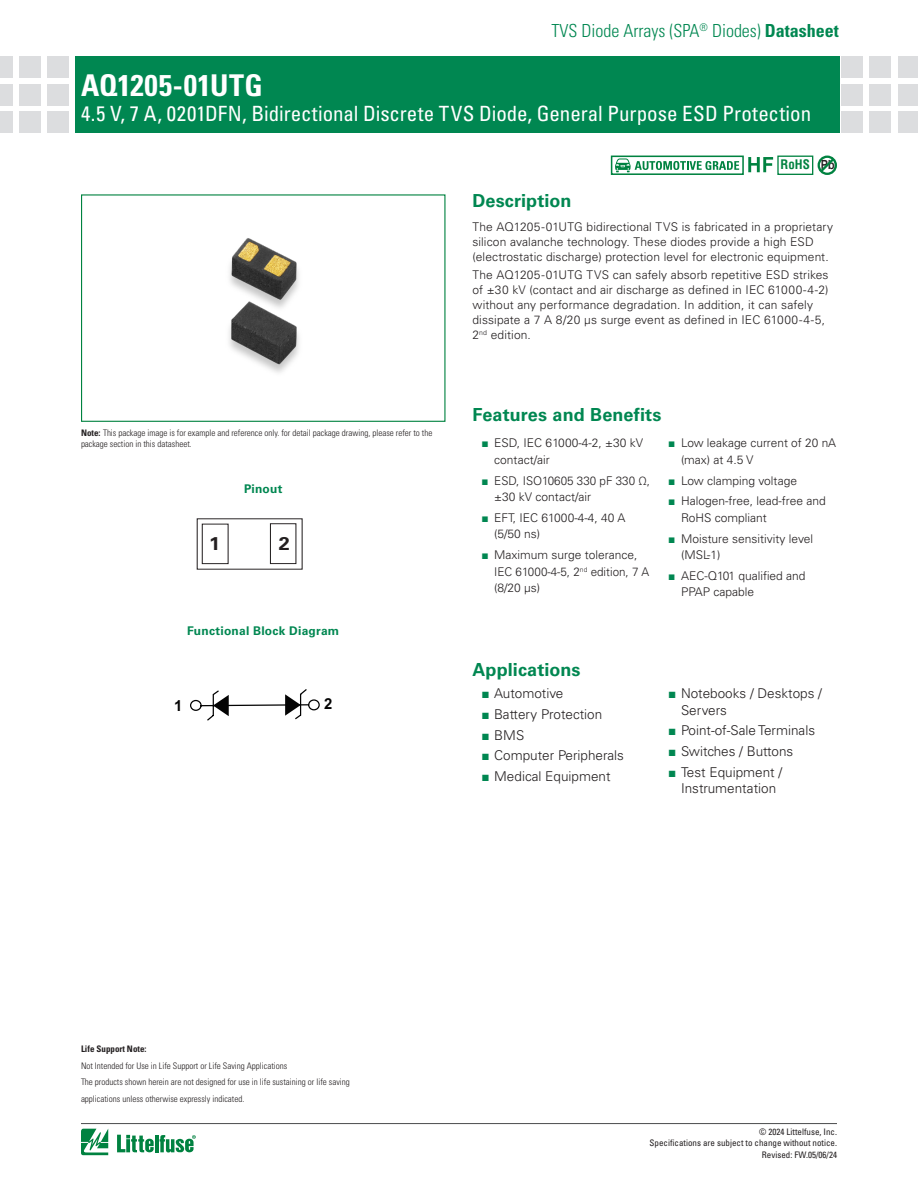
<style>
.page{position:relative;width:918px;height:1188px;background:#fff}
.page>*{position:absolute;margin:0;border:0;box-sizing:border-box;transform-origin:0 0}
.t1{font:700 condensed 30px "Univers LT Std";letter-spacing:.01em;color:#fff}
.t2{font:condensed 21px "Univers LT Std";color:#fff}
.t3{font:700 18.45px "Univers LT Std";color:#231f20;scale:1.07 1}
.t4{font:700 18px "Univers LT Std";letter-spacing:.005em;color:#008751}
.t5{font:300 condensed 18px "Univers LT Std";color:#008751}
.t6{font:700 15.15px "Arial";color:#030303}
.t7{font:300 13.5px/16.5px "Univers LT Std";color:#231f20}
.image{font:700 condensed 12.9px "Helvetica LT Std";color:#008240}
.image-2{font:700 expanded 12.6px "Univers LT Std";color:#231f20;scale:.7 1}
.t8{font:300 12px/16.5px "Univers LT Std";letter-spacing:.005em;color:#231f20}
.t9{font:700 12px "Univers LT Std";letter-spacing:.02em;color:#008751}
.Table_txt_55_Roman_8_11__Left{font:300 condensed 9px/10.8px "Univers LT Std";color:#231f20}
.t10{font:condensed 9px/10.8px "Univers LT Std";color:#231f20;text-align:right}
.Table_txt_55_Roman_8_11__Left-2{font:700 condensed 9px "Univers LT Std";color:#231f20}
.s1{font-weight:700}
.s2{font-family:"Arial";font-weight:400;color:#008751}
</style>
<div class="page">
<div style="left:870px;top:56px;width:21px;height:21px;background:#dcdddf"></div>
<div style="left:870px;top:84px;width:21px;height:21px;background:#dcdddf"></div>
<div style="left:870px;top:112px;width:21px;height:21px;background:#dcdddf"></div>
<div style="left:842px;top:56px;width:21px;height:21px;background:#dcdddf"></div>
<div style="left:842px;top:84px;width:21px;height:21px;background:#dcdddf"></div>
<div style="left:842px;top:112px;width:21px;height:21px;background:#dcdddf"></div>
<div style="left:898px;top:56px;width:20px;height:21px;background:#dcdddf"></div>
<div style="left:898px;top:84px;width:20px;height:21px;background:#dcdddf"></div>
<div style="left:898px;top:112px;width:20px;height:21px;background:#dcdddf"></div>
<div style="left:75px;top:56px;width:765px;height:77px;background:#008751"></div>
<div style="left:47px;top:56px;width:21px;height:21px;background:#dcdddf"></div>
<div style="left:47px;top:84px;width:21px;height:21px;background:#dcdddf"></div>
<div style="left:47px;top:112px;width:21px;height:21px;background:#dcdddf"></div>
<div style="left:19px;top:56px;width:21px;height:21px;background:#dcdddf"></div>
<div style="left:19px;top:84px;width:21px;height:21px;background:#dcdddf"></div>
<div style="left:19px;top:112px;width:21px;height:21px;background:#dcdddf"></div>
<div style="left:0;top:56px;width:13px;height:21px;background:#dcdddf"></div>
<div style="left:0;top:84px;width:13px;height:21px;background:#dcdddf"></div>
<div style="left:0;top:112px;width:13px;height:21px;background:#dcdddf"></div>
<hr style="left:81px;top:1123px;width:756px;height:1px;background:#4b4c4d">
<svg style="left:81px;top:1129px;width:27px;height:26px"></svg>
<hr style="left:155px;top:1135px;width:3px;height:17px;background:#008240">
<svg style="left:160px;top:1135px;width:36px;height:18px"></svg>
<svg style="left:117px;top:1135px;width:37px;height:17px"></svg>
<svg style="left:748px;top:157px;width:25px;height:15px"></svg>
<div style="left:777px;top:156px;width:36px;height:19px;border:1px solid #008240"></div>
<svg style="left:818px;top:156px;width:19px;height:19px"></svg>
<svg style="left:197px;top:518px;width:106px;height:52px"></svg>
<svg style="left:190px;top:689px;width:130px;height:32px"></svg>
<img style="left:229px;top:238px;width:70px;height:135px">
<div style="left:81px;top:194px;width:365px;height:228px;border:1px solid #008240"></div>
<div style="left:611px;top:156px;width:133px;height:19px;border:2px solid #008240"></div>
<svg style="left:615px;top:158px;width:124px;height:14px"></svg>
<h3 class="t5" style="left:551px;top:20px;width:289px">TVS Diode Arrays (SPA<sup>®</sup> Diodes) <span class="s1">Datasheet</span></h3>
<h1 class="t1" style="left:81px;top:67px;width:183px">AQ1205-01UTG</h1>
<h2 class="t2" style="left:81px;top:100px;width:732px">4.5 V, 7 A, 0201DFN, Bidirectional Discrete TVS Diode, General Purpose ESD Protection</h2>
<p class="t4" style="left:472px;top:191px;width:101px">Description</p>
<p class="image" style="left:781px;top:157px;width:31px">RoHS</p>
<p class="image-2" style="left:821px;top:158px;width:21px">Pb</p>
<p class="t8" style="left:472px;top:219px;width:362px;line-height:15px">The AQ1205-01UTG bidirectional TVS is fabricated in a proprietary silicon avalanche technology. These diodes provide a high ESD (electrostatic discharge) protection level for electronic equipment.</p>
<p class="t8" style="left:472px;top:267px;width:358px;line-height:15px">The AQ1205-01UTG TVS can safely absorb repetitive ESD strikes of ±30 kV (contact and air discharge as defined in IEC 61000-4-2) without any performance degradation. In addition, it can safely dissipate a 7 A 8/20 μs surge event as defined in IEC 61000-4-5, 2<sup>nd</sup> edition.</p>
<p class="Table_txt_55_Roman_8_11__Left" style="left:81px;top:428px;width:353px"><span class="s1">Note:</span> This package image is for example and reference only. for detail package drawing, please refer to the package section in this datasheet.</p>
<p class="t9" style="left:244px;top:482px;width:40px">Pinout</p>
<p class="t3" style="left:209px;top:532px;width:12px">1</p>
<p class="t3" style="left:279px;top:532px;width:12px">2</p>
<p class="t9" style="left:187px;top:624px;width:154px">Functional Block Diagram</p>
<p class="t6" style="left:174px;top:696px;width:10px">1</p>
<p class="t6" style="left:324px;top:694px;width:10px">2</p>
<p class="t4" style="left:472px;top:404px;width:190px">Features and Benefits</p>
<p class="t8" style="left:494px;top:435px;width:150px;text-indent:-13px"><span class="s2">■</span> ESD, IEC 61000-4-2, ±30 kV contact/air</p>
<p class="t8" style="left:494px;top:472px;width:157px;text-indent:-13px"><span class="s2">■</span> ESD, ISO10605 330 pF 330 Ω, ±30 kV contact/air</p>
<p class="t8" style="left:494px;top:509px;width:133px;text-indent:-13px"><span class="s2">■</span> EFT, IEC 61000-4-4, 40 A (5/50 ns)</p>
<p class="t8" style="left:494px;top:547px;width:157px;text-indent:-13px"><span class="s2">■</span> Maximum surge tolerance,<br>IEC 61000-4-5, 2<sup>nd</sup> edition, 7 A (8/20 μs)</p>
<p class="t8" style="left:681px;top:435px;width:157px;text-indent:-13px"><span class="s2">■</span> Low leakage current of 20 nA (max) at 4.5 V</p>
<p class="t8" style="left:668px;top:472px;width:130px"><span class="s2">■</span> Low clamping voltage</p>
<p class="t8" style="left:681px;top:493px;width:146px;text-indent:-13px"><span class="s2">■</span> Halogen-free, lead-free and<br>RoHS compliant</p>
<p class="t8" style="left:681px;top:530px;width:134px;text-indent:-13px"><span class="s2">■</span> Moisture sensitivity level (MSL-1)</p>
<p class="t8" style="left:681px;top:567px;width:126px;text-indent:-13px"><span class="s2">■</span> AEC-Q101 qualified and<br>PPAP capable</p>
<p class="t4" style="left:472px;top:659px;width:110px">Applications</p>
<p class="t7" style="left:482px;top:685px;width:83px"><span class="s2">■</span> Automotive</p>
<p class="t7" style="left:482px;top:706px;width:122px"><span class="s2">■</span> Battery Protection</p>
<p class="t7" style="left:482px;top:727px;width:44px"><span class="s2">■</span> BMS</p>
<p class="t7" style="left:482px;top:747px;width:144px"><span class="s2">■</span> Computer Peripherals</p>
<p class="t7" style="left:482px;top:768px;width:131px"><span class="s2">■</span> Medical Equipment</p>
<p class="t7" style="left:681px;top:685px;width:143px;text-indent:-13px"><span class="s2">■</span> Notebooks / Desktops /<br>Servers</p>
<p class="t7" style="left:668px;top:722px;width:148px"><span class="s2">■</span> Point-of-Sale Terminals</p>
<p class="t7" style="left:668px;top:743px;width:127px"><span class="s2">■</span> Switches / Buttons</p>
<p class="t7" style="left:668px;top:764px;width:115px;text-align:center"><span class="s2">■</span> Test Equipment /<br>Instrumentation</p>
<p class="Table_txt_55_Roman_8_11__Left-2" style="left:81px;top:1043px;width:67px">Life Support Note:</p>
<p class="Table_txt_55_Roman_8_11__Left" style="left:81px;top:1060px;width:208px">Not Intended for Use in Life Support or Life Saving Applications</p>
<p class="Table_txt_55_Roman_8_11__Left" style="left:81px;top:1077px;width:270px">The products shown herein are not designed for use in life sustaining or life saving</p>
<p class="Table_txt_55_Roman_8_11__Left" style="left:81px;top:1093px;width:165px">applications unless otherwise expressly indicated.</p>
<p class="t10" style="left:650px;top:1126px;width:189px">© 2024 Littelfuse, Inc.<br>Specifications are subject to change without notice.</p>
<p class="t10" style="left:762px;top:1149px;width:77px">Revised: FW.05/06/24</p>
</div>
